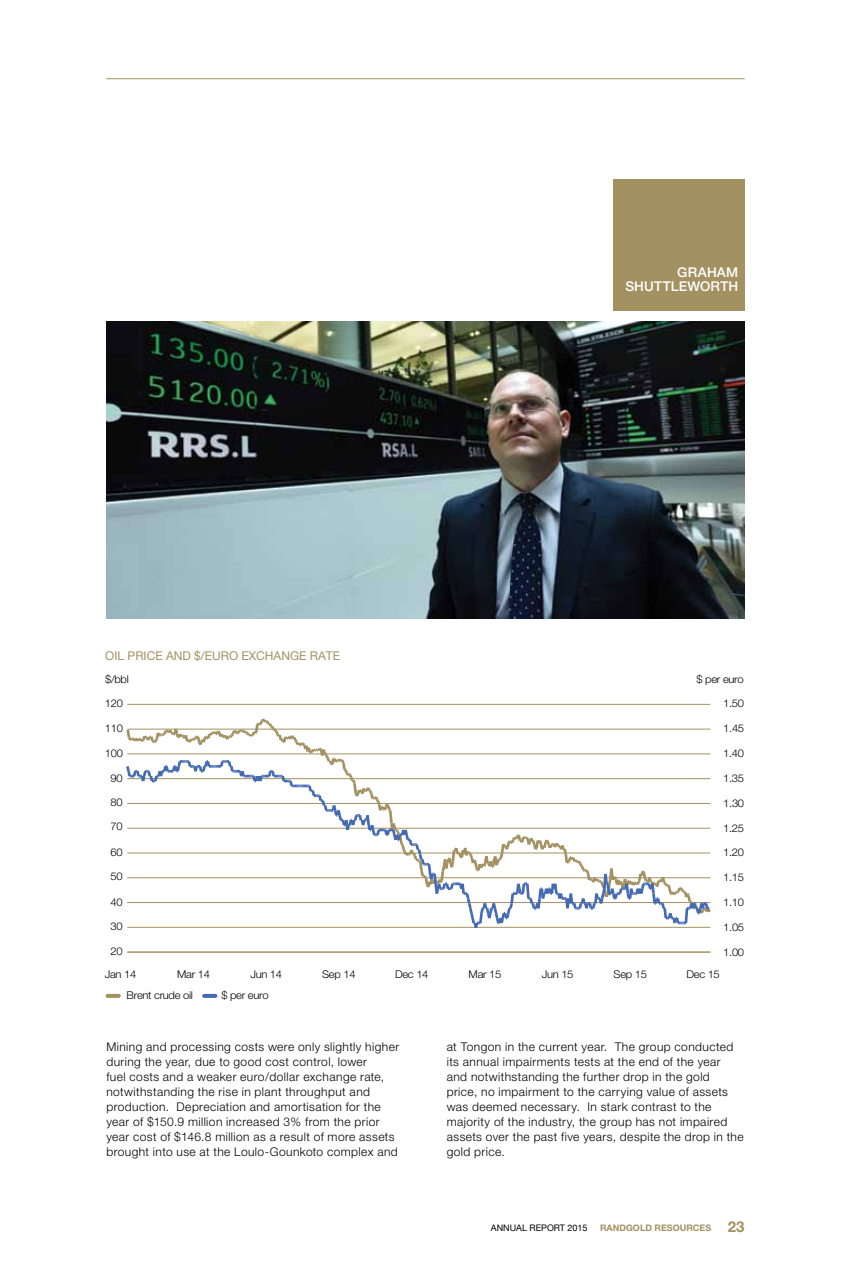
<style>
.page{position:relative;width:851px;height:1263px;background:#fff}
.page>*{position:absolute;margin:0;border:0;box-sizing:border-box;transform-origin:0 0}
.t1{font:500 13.5px/13.5px "Helvetica Neue";letter-spacing:.015em;color:#fff;text-align:right}
.t2{font:300 12px/15px "Helvetica Neue";letter-spacing:.035em;color:#000}
.t3{font:12px "Helvetica Neue";color:#a39161}
.t4{font:300 10.65px "Helvetica Neue";letter-spacing:-.025em;color:#000;scale:1.05 1}
.t5{font:700 9px "Helvetica Neue";color:#a39161}
.t6{font:9px "Helvetica Neue";color:#000}
.s1{font-size:15px}
</style>
<div class="page">
<hr style="left:127px;top:704px;width:583px;height:1px;background:#a39161">
<hr style="left:127px;top:952px;width:583px;height:1px;background:#a39161">
<svg style="left:126px;top:718px;width:585px;height:210px"></svg>
<svg style="left:204px;top:994px;width:11px;height:4px"></svg>
<svg style="left:107px;top:994px;width:12px;height:4px"></svg>
<img style="left:106px;top:321px;width:638px;height:298px">
<div style="left:612px;top:179px;width:132px;height:131px;background:#a39161"></div>
<hr style="left:106px;top:78px;width:638px;height:1px;background:#a39161">
<p class="t1" style="left:625px;top:265px;width:114px">GRAHAM<br>SHUTTLEWORTH</p>
<p class="t3" style="left:105px;top:645px;width:109px">OIL PRICE AN D $/EURO</p>
<p class="t3" style="left:241px;top:645px;width:77px">EXCHANGE RATE</p>
<p class="t4" style="left:105px;top:673px;width:24px">$/bbl</p>
<p class="t4" style="left:696px;top:673px;width:46px">$ per euro</p>
<p class="t4" style="left:105px;top:696px;width:19px">120</p>
<p class="t4" style="left:723px;top:696px;width:21px">1.50</p>
<p class="t4" style="left:105px;top:721px;width:19px">110</p>
<p class="t4" style="left:723px;top:721px;width:21px">1.45</p>
<p class="t4" style="left:105px;top:746px;width:19px">100</p>
<p class="t4" style="left:723px;top:746px;width:21px">1.40</p>
<p class="t4" style="left:111px;top:772px;width:13px">90</p>
<p class="t4" style="left:723px;top:771px;width:21px">1.35</p>
<p class="t4" style="left:111px;top:796px;width:13px">80</p>
<p class="t4" style="left:723px;top:796px;width:21px">1.30</p>
<p class="t4" style="left:111px;top:820px;width:13px">70</p>
<p class="t4" style="left:723px;top:821px;width:21px">1.25</p>
<p class="t4" style="left:111px;top:845px;width:13px">60</p>
<p class="t4" style="left:723px;top:846px;width:21px">1.20</p>
<p class="t4" style="left:111px;top:870px;width:13px">50</p>
<p class="t4" style="left:723px;top:871px;width:21px">1.15</p>
<p class="t4" style="left:111px;top:895px;width:13px">40</p>
<p class="t4" style="left:723px;top:896px;width:21px">1.10</p>
<p class="t4" style="left:111px;top:919px;width:13px">30</p>
<p class="t4" style="left:723px;top:921px;width:21px">1.05</p>
<p class="t4" style="left:111px;top:945px;width:13px">20</p>
<p class="t4" style="left:723px;top:946px;width:21px">1.00</p>
<p class="t4" style="left:105px;top:967px;width:32px">Jan 14</p>
<p class="t4" style="left:177px;top:967px;width:33px">Mar 14</p>
<p class="t4" style="left:250px;top:967px;width:32px">Jun 14</p>
<p class="t4" style="left:322px;top:967px;width:33px">Sep 14</p>
<p class="t4" style="left:395px;top:967px;width:33px">Dec 14</p>
<p class="t4" style="left:468px;top:967px;width:33px">Mar 15</p>
<p class="t4" style="left:541px;top:967px;width:32px">Jun 15</p>
<p class="t4" style="left:613px;top:967px;width:33px">Sep 15</p>
<p class="t4" style="left:686px;top:967px;width:33px">Dec 15</p>
<p class="t4" style="left:126px;top:989px;width:65px">Brent crude oil</p>
<p class="t4" style="left:221px;top:989px;width:46px">$ per euro</p>
<p class="t2" style="left:106px;top:1039px;width:294px">Mining and processing costs were only slightly higher during the year, due to good cost control, lower<br>fuel costs and a weaker euro/dollar exchange rate, notwithstanding the rise in plant throughput and production. Depreciation and amortisation for the year of $150.9 million increased 3% from the prior year cost of $146.8 million as a result of more assets brought into use at the Loulo-Gounkoto complex and</p>
<p class="t2" style="left:446px;top:1039px;width:298px">at Tongon in the current year. The group conducted its annual impairments tests at the end of the year and notwithstanding the further drop in the gold<br>price, no impairment to the carrying value of assets was deemed necessary. In stark contrast to the majority of the industry, the group has not impaired assets over the past five years, despite the drop in the gold price.</p>
<p class="t6" style="left:491px;top:1220px;width:98px">ANNUAL REPORT 2015</p>
<p class="t5" style="left:600px;top:1222px;width:146px">RANDGOLD RESOURCES <span class="s1">23</span></p>
</div>
